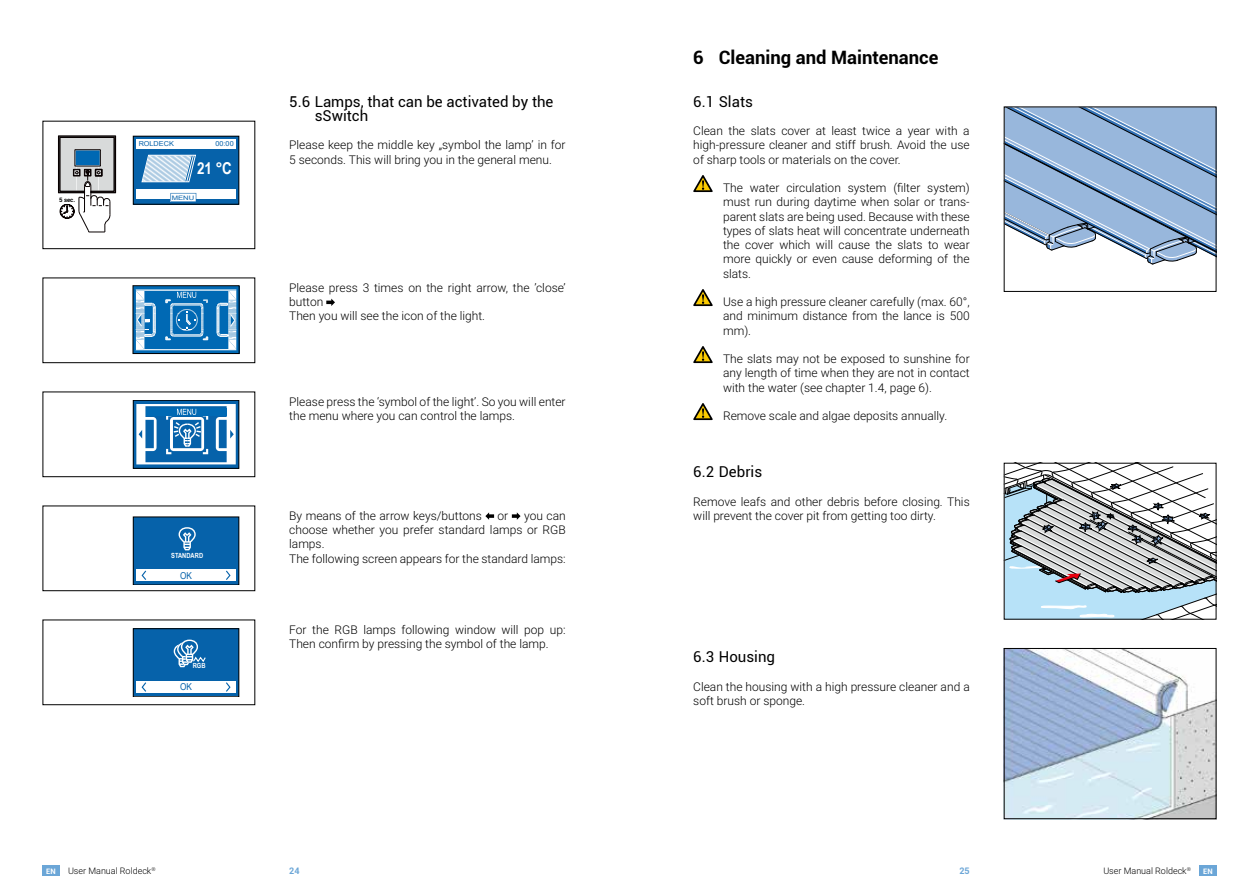
<style>
.page{position:relative;width:1259px;height:893px;background:#fff}
.page>*{position:absolute;margin:0;border:0;box-sizing:border-box;transform-origin:0 0}
.t1{font:700 18.45px "Roboto";color:#000}
.t2{font:700 16.35px "Arial Narrow";color:#fff}
.t3{font:15px/14.2px "Roboto";color:#000}
.t4{font:300 12px/14.2px "Roboto";color:#000}
.t5{font:9.6px "Arial Narrow";color:#0662aa;scale:1.05 1}
.t6{font:300 9px "Roboto";color:#000}
.t7{font:700 9px "Roboto";color:#6ba6d7}
.t8{font:700 7.5px "Roboto";color:#fff}
.t9{font:700 7.05px "Arial Narrow";color:#fff}
.t10{font:6.75px "Arial Narrow";color:#0662aa;scale:1.3 1}
.t11{font:6.15px "Arial Narrow";color:#0662aa;scale:1.52 1}
.t12{font:700 6px "Roboto";color:#000}
.t13{font:4.95px "Arial";color:#080000}
</style>
<div class="page">
<div style="left:43px;top:865px;width:17px;height:11px;background:#6ba6d7"></div>
<div style="left:1199px;top:865px;width:17px;height:11px;background:#6ba6d7"></div>
<svg style="left:693px;top:175px;width:19px;height:17px"></svg>
<svg style="left:693px;top:289px;width:19px;height:17px"></svg>
<svg style="left:693px;top:346px;width:19px;height:17px"></svg>
<svg style="left:693px;top:403px;width:19px;height:17px"></svg>
<svg style="left:326px;top:299px;width:9px;height:7px"></svg>
<svg style="left:485px;top:512px;width:9px;height:8px"></svg>
<svg style="left:512px;top:512px;width:8px;height:8px"></svg>
<div style="left:43px;top:278px;width:212px;height:85px;border:1px solid #000"></div>
<div style="left:43px;top:620px;width:212px;height:85px;border:1px solid #000"></div>
<div style="left:43px;top:506px;width:212px;height:85px;border:1px solid #000"></div>
<div style="left:43px;top:392px;width:212px;height:85px;border:1px solid #000"></div>
<div style="left:43px;top:121px;width:212px;height:128px;border:1px solid #000"></div>
<div style="left:133px;top:136px;width:106px;height:68px;background:#0662aa"></div>
<div style="left:133px;top:136px;width:106px;height:69px;border:1px solid #000"></div>
<div style="left:136px;top:139px;width:100px;height:9px;background:#fff"></div>
<div style="left:136px;top:189px;width:100px;height:9px;background:#fff"></div>
<svg style="left:170px;top:193px;width:26px;height:9px"></svg>
<svg style="left:141px;top:155px;width:55px;height:27px"></svg>
<div style="left:133px;top:517px;width:106px;height:67px;background:#0662aa"></div>
<div style="left:136px;top:569px;width:100px;height:12px;background:#fff"></div>
<svg style="left:141px;top:570px;width:6px;height:10px"></svg>
<svg style="left:226px;top:570px;width:5px;height:10px"></svg>
<svg style="left:179px;top:527px;width:17px;height:23px"></svg>
<div style="left:133px;top:629px;width:106px;height:67px;background:#0662aa"></div>
<div style="left:133px;top:628px;width:106px;height:68px;border:1px solid #000"></div>
<div style="left:136px;top:681px;width:100px;height:12px;background:#fff"></div>
<svg style="left:141px;top:682px;width:6px;height:10px"></svg>
<svg style="left:226px;top:682px;width:5px;height:10px"></svg>
<svg style="left:174px;top:640px;width:32px;height:27px"></svg>
<svg style="left:58px;top:136px;width:58px;height:97px"></svg>
<div style="left:59px;top:195px;width:17px;height:9px;background:#fff"></div>
<svg style="left:135px;top:287px;width:102px;height:65px"></svg>
<svg style="left:136px;top:290px;width:100px;height:60px;background:#4290c7"></svg>
<div style="left:133px;top:285px;width:106px;height:69px;border:1px solid #000"></div>
<svg style="left:135px;top:402px;width:102px;height:65px"></svg>
<div style="left:133px;top:400px;width:106px;height:69px;border:1px solid #000"></div>
<svg style="left:136px;top:404px;width:100px;height:60px"></svg>
<svg style="left:1005px;top:109px;width:209px;height:156px;background:#9ab5d4"></svg>
<div style="left:1003px;top:107px;width:213px;height:185px;border:1px solid #000"></div>
<svg style="left:1005px;top:465px;width:209px;height:153px"></svg>
<img style="left:1005px;top:650px;width:209px;height:167px">
<div style="left:1003px;top:648px;width:213px;height:171px;border:1px solid #000"></div>
<p class="t13" style="left:61px;top:196px;width:15px">3 sec.</p>
<p class="t12" style="left:59px;top:195px;width:18px">5 sec.</p>
<p class="t10" style="left:139px;top:138px;width:29px">ROLDECK</p>
<p class="t10" style="left:215px;top:138px;width:16px">00:00</p>
<h2 class="t2" style="left:197px;top:156px;width:36px">21 °C</h2>
<p class="t11" style="left:172px;top:193px;width:16px">MENU</p>
<p class="t9" style="left:171px;top:550px;width:33px;rotate:-1deg">STANDARD</p>
<p class="t5" style="left:180px;top:568px;width:13px">OK</p>
<p class="t9" style="left:193px;top:660px;width:14px">RGB</p>
<p class="t5" style="left:180px;top:680px;width:13px">OK</p>
<p class="t3" style="left:315px;top:94px;width:240px;text-indent:-26px">5.6 Lamps, that can be activated by the sSwitch</p>
<p class="t4" style="left:289px;top:137px;width:278px">Please keep the middle key „symbol the lamp’ in for<br>5 seconds. This will bring you in the general menu.</p>
<p class="t4" style="left:289px;top:280px;width:278px">Please press 3 times on the right arrow, the ’close’ button<br>Then you will see the icon of the light.</p>
<p class="t4" style="left:289px;top:394px;width:278px">Please press the ‘symbol of the light’. So you will enter the menu where you can control the lamps.</p>
<p class="t4" style="left:289px;top:508px;width:194px">By means of the arrow keys/buttons</p>
<p class="t4" style="left:497px;top:508px;width:12px">or</p>
<p class="t4" style="left:289px;top:508px;width:278px;text-indent:235px">you can choose whether you prefer standard lamps or RGB lamps.<br>The following screen appears for the standard lamps:</p>
<p class="t4" style="left:289px;top:622px;width:278px">For the RGB lamps following window will pop up:<br>Then confirm by pressing the symbol of the lamp.</p>
<h1 class="t1" style="left:693px;top:44px;width:247px">6 Cleaning and Maintenance</h1>
<p class="t3" style="left:693px;top:94px;width:61px">6.1 Slats</p>
<p class="t4" style="left:693px;top:123px;width:278px;text-align:justify">Clean the slats cover at least twice a year with a high-pressure cleaner and stiff brush. Avoid the use of sharp tools or materials on the cover.</p>
<p class="t4" style="left:723px;top:180px;width:248px;text-align:justify">The water circulation system (filter system) must run during daytime when solar or trans&shy;parent slats are being used. Because with these types of slats heat will concentrate underneath the cover which will cause the slats to wear more quickly or even cause deforming of the slats.</p>
<p class="t4" style="left:723px;top:294px;width:248px;text-align:justify">Use a high pressure cleaner carefully (max. 60°, and minimum distance from the lance is 500 mm).</p>
<p class="t4" style="left:723px;top:351px;width:248px;text-align:justify">The slats may not be exposed to sunshine for any length of time when they are not in contact with the water (see chapter 1.4, page 6).</p>
<p class="t4" style="left:723px;top:408px;width:226px">Remove scale and algae deposits annually.</p>
<p class="t3" style="left:693px;top:464px;width:70px">6.2 Debris</p>
<p class="t4" style="left:693px;top:494px;width:278px">Remove leafs and other debris before closing. This will prevent the cover pit from getting too dirty.</p>
<p class="t3" style="left:693px;top:649px;width:83px">6.3 Housing</p>
<p class="t4" style="left:693px;top:679px;width:278px">Clean the housing with a high pressure cleaner and a soft brush or sponge.</p>
<p class="t6" style="left:68px;top:864px;width:89px">User Manual Roldeck<sup>®</sup></p>
<p class="t6" style="left:1103px;top:864px;width:89px">User Manual Roldeck<sup>®</sup></p>
<p class="t8" style="left:46px;top:866px;width:11px">EN</p>
<p class="t7" style="left:289px;top:864px;width:12px">24</p>
<p class="t7" style="left:959px;top:864px;width:12px">25</p>
<p class="t8" style="left:1203px;top:866px;width:11px">EN</p>
</div>
